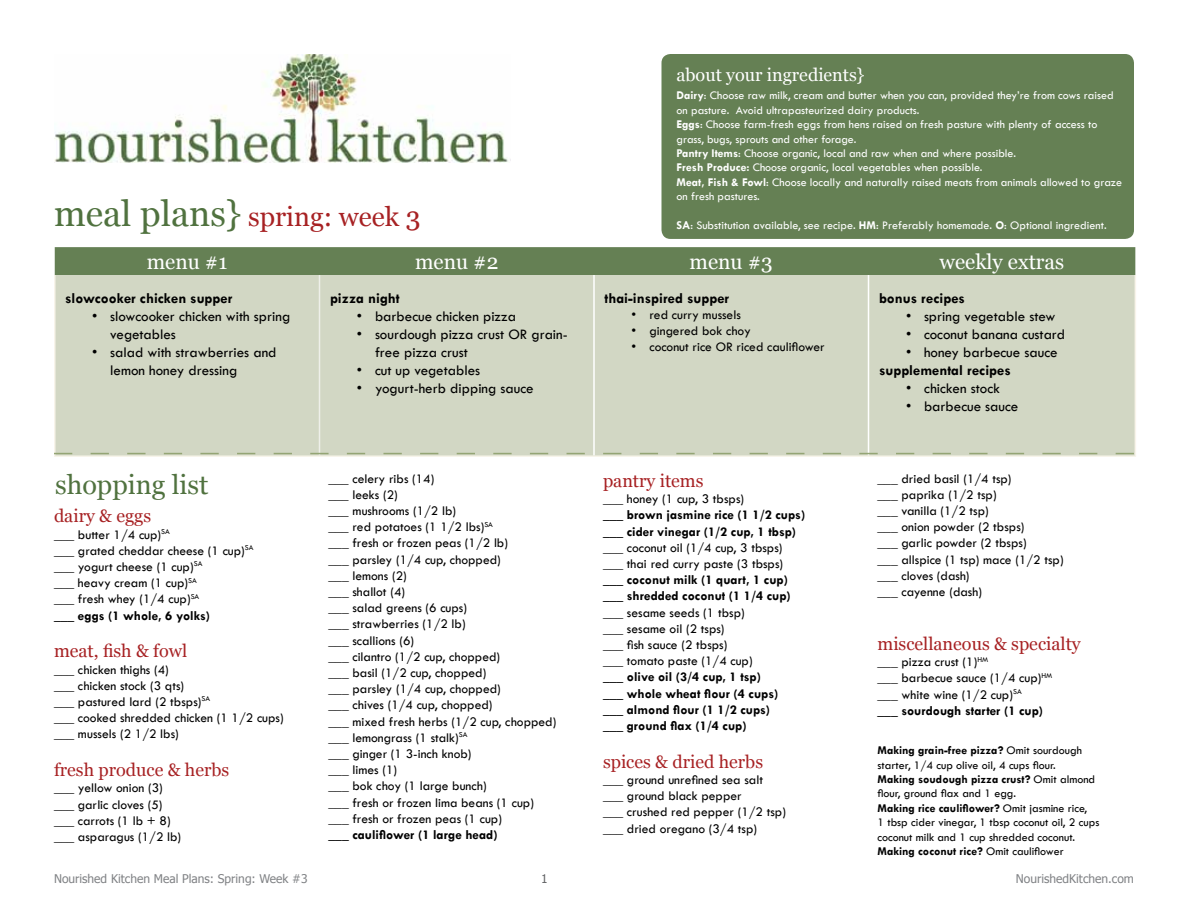
<style>
.page{position:relative;width:1188px;height:918px;background:#fff}
.page>*{position:absolute;margin:0;border:0;box-sizing:border-box;transform-origin:0 0}
.t1{font:27px "Georgia";color:#a72123}
.t2{font:27px "Georgia";color:#50723f}
.t3{font:21px "Georgia";color:#fff}
.t4{font:18px "Georgia";color:#a72123}
.t5{font:18px "Georgia";color:#fff}
.t6{font:15px/18px "Tw Cen";color:#000}
.t7{font:700 15px "Tw Cen";color:#000}
.t8{font:13.5px/16.2px "Tw Cen";color:#000}
.t9{font:700 13.5px/16.2px "Tw Cen";color:#000}
.t10{font:12px/14.4px "Tw Cen";color:#fff}
.t11{font:12px/14.4px "Tw Cen";color:#000}
.t12{font:12px "Tahoma";color:#808285}
.t13{font:12px "Tahoma";color:#636466}
.s1{font-weight:700}
.s2{font-size:36px;color:#50723f}
</style>
<div class="page">
<div style="left:55px;top:247px;width:1080px;height:28px;background:#658054"></div>
<div style="left:56px;top:275px;width:1079px;height:180px;background:#d2d7c4"></div>
<hr style="left:319px;top:275px;width:1px;height:180px;background:#eeefe9">
<hr style="left:593px;top:275px;width:2px;height:180px;background:#fff">
<hr style="left:868px;top:275px;width:1px;height:180px;background:#fff">
<hr style="left:54px;top:275px;width:2px;height:180px;background:#f8f4ea">
<hr style="left:1135px;top:275px;width:1px;height:180px;background:#f8f4ea">
<hr style="left:54px;top:455px;width:266px;height:2px;background:#f8f4ea">
<hr style="left:320px;top:455px;width:274px;height:2px;background:#f8f4ea">
<hr style="left:594px;top:455px;width:274px;height:2px;background:#f8f4ea">
<hr style="left:868px;top:455px;width:268px;height:2px;background:#f8f4ea">
<svg style="left:54px;top:453px;width:1080px;height:1px"></svg>
<img style="left:54px;top:54px;width:457px;height:109px">
<div style="left:662px;top:54px;width:472px;height:185px;background:#658054;border-radius:9px"></div>
<h3 class="t5" style="left:676px;top:63px;width:190px">about your ingredients}</h3>
<p class="t10" style="left:676px;top:88px;width:447px"><span class="s1">Dairy</span>: Choose raw milk, cream and butter when you can, provided they’re from cows raised on pasture. Avoid ultrapasteurized dairy products.<br><span class="s1">Eggs</span>: Choose farm-fresh eggs from hens raised on fresh pasture with plenty of access to grass, bugs, sprouts and other forage.<br><span class="s1">Pantry Items</span>: Choose organic, local and raw when and where possible.<br><span class="s1">Fresh Produce:</span> Choose organic, local vegetables when possible.<br><span class="s1">Meat, Fish &amp; Fowl</span>: Choose locally and naturally raised meats from animals allowed to graze on fresh pastures.</p>
<p class="t10" style="left:676px;top:218px;width:432px"><span class="s1">SA</span>: Substitution available, see recipe. <span class="s1">HM</span>: Preferably homemade. <span class="s1">O</span>: Optional ingredient.</p>
<h1 class="t1" style="left:54px;top:200px;width:368px"><span class="s2">meal plans}</span> spring: week 3</h1>
<h2 class="t3" style="left:147px;top:249px;width:82px">menu #1</h2>
<h2 class="t3" style="left:415px;top:249px;width:85px">menu #2</h2>
<h2 class="t3" style="left:690px;top:249px;width:85px">menu #3</h2>
<h2 class="t3" style="left:940px;top:249px;width:126px">weekly extras</h2>
<p class="t7" style="left:65px;top:289px;width:169px">slowcooker chicken supper</p>
<p class="t6" style="left:110px;top:307px;width:182px;text-indent:-18px">• slowcooker chicken with spring vegetables</p>
<p class="t6" style="left:110px;top:343px;width:168px;text-indent:-18px">• salad with strawberries and lemon honey dressing</p>
<p class="t7" style="left:330px;top:289px;width:71px">pizza night</p>
<p class="t6" style="left:357px;top:307px;width:161px">• barbecue chicken pizza</p>
<p class="t6" style="left:375px;top:325px;width:194px;text-indent:-18px">• sourdough pizza crust OR grain&shy;free pizza crust</p>
<p class="t6" style="left:357px;top:361px;width:125px">• cut up vegetables</p>
<p class="t6" style="left:357px;top:379px;width:178px">• yogurt-herb dipping sauce</p>
<p class="t7" style="left:604px;top:289px;width:126px">thai-inspired supper</p>
<p class="t8" style="left:632px;top:306px;width:111px">• red curry mussels</p>
<p class="t8" style="left:632px;top:323px;width:121px">• gingered bok choy</p>
<p class="t8" style="left:632px;top:339px;width:195px">• coconut rice OR riced cauliflower</p>
<p class="t7" style="left:879px;top:289px;width:87px">bonus recipes</p>
<p class="t6" style="left:906px;top:307px;width:151px">• spring vegetable stew</p>
<p class="t6" style="left:906px;top:325px;width:161px">• coconut banana custard</p>
<p class="t6" style="left:906px;top:343px;width:153px">• honey barbecue sauce</p>
<p class="t7" style="left:879px;top:361px;width:133px">supplemental recipes</p>
<p class="t6" style="left:906px;top:379px;width:95px">• chicken stock</p>
<p class="t6" style="left:906px;top:397px;width:114px">• barbecue sauce</p>
<h1 class="t2" style="left:55px;top:468px;width:155px">shopping list</h1>
<h3 class="t4" style="left:54px;top:505px;width:99px">dairy &amp; eggs</h3>
<p class="t8" style="left:54px;top:526px;width:201px">___ butter 1/4 cup)<sup>SA<br></sup>___ grated cheddar cheese (1 cup)<sup>SA </sup>___ yogurt cheese (1 cup)<sup>SA<br></sup>___ heavy cream (1 cup)<sup>SA<br></sup>___ fresh whey (1/4 cup)<sup>SA<br></sup><span class="s1">___ eggs (1 whole, 6 yolks)</span></p>
<h3 class="t4" style="left:54px;top:640px;width:135px">meat, fish &amp; fowl</h3>
<p class="t8" style="left:54px;top:661px;width:231px">___ chicken thighs (4)<br>___ chicken stock (3 qts)<br>___ pastured lard (2 tbsps)<sup>SA<br></sup>___ cooked shredded chicken (1 1/2 cups) ___ mussels (2 1/2 lbs)</p>
<h3 class="t4" style="left:54px;top:759px;width:177px">fresh produce &amp; herbs</h3>
<p class="t8" style="left:54px;top:780px;width:129px">___ yellow onion (3) ___ garlic cloves (5) ___ carrots (1 lb + 8) ___ asparagus (1/2 lb)</p>
<p class="t8" style="left:328px;top:470px;width:229px">___ celery ribs (14)<br>___ leeks (2)<br>___ mushrooms (1/2 lb)<br>___ red potatoes (1 1/2 lbs)<sup>SA<br></sup>___ fresh or frozen peas (1/2 lb)<br>___ parsley (1/4 cup, chopped)<br>___ lemons (2)<br>___ shallot (4)<br>___ salad greens (6 cups)<br>___ strawberries (1/2 lb)<br>___ scallions (6)<br>___ cilantro (1/2 cup, chopped)<br>___ basil (1/2 cup, chopped)<br>___ parsley (1/4 cup, chopped)<br>___ chives (1/4 cup, chopped)<br>___ mixed fresh herbs (1/2 cup, chopped) ___ lemongrass (1 stalk)<sup>SA<br></sup>___ ginger (1 3-inch knob)<br>___ limes (1)<br>___ bok choy (1 large bunch)<br>___ fresh or frozen lima beans (1 cup) ___ fresh or frozen peas (1 cup)</p>
<p class="t9" style="left:328px;top:826px;width:171px">___ cauliflower (1 large head)</p>
<h3 class="t4" style="left:603px;top:470px;width:102px">pantry items</h3>
<p class="t8" style="left:603px;top:491px;width:143px">___ honey (1 cup, 3 tbsps)</p>
<p class="t9" style="left:603px;top:507px;width:204px">___ brown jasmine rice (1 1/2 cups) ___ cider vinegar (1/2 cup, 1 tbsp)</p>
<p class="t8" style="left:603px;top:539px;width:182px">___ coconut oil (1/4 cup, 3 tbsps) ___ thai red curry paste (3 tbsps)</p>
<p class="t9" style="left:603px;top:571px;width:189px">___ coconut milk (1 quart, 1 cup) ___ shredded coconut (1 1/4 cup)</p>
<p class="t8" style="left:603px;top:604px;width:151px">___ sesame seeds (1 tbsp) ___ sesame oil (2 tsps)<br>___ fish sauce (2 tbsps)<br>___ tomato paste (1/4 cup)</p>
<p class="t9" style="left:603px;top:669px;width:177px">___ olive oil (3/4 cup, 1 tsp) ___ whole wheat flour (4 cups) ___ almond flour (1 1/2 cups) ___ ground flax (1/4 cup)</p>
<h3 class="t4" style="left:603px;top:751px;width:162px">spices &amp; dried herbs</h3>
<p class="t8" style="left:603px;top:771px;width:184px">___ ground unrefined sea salt ___ ground black pepper<br>___ crushed red pepper (1/2 tsp) ___ dried oregano (3/4 tsp)</p>
<p class="t8" style="left:878px;top:470px;width:188px">___ dried basil (1/4 tsp)<br>___ paprika (1/2 tsp)<br>___ vanilla (1/2 tsp)<br>___ onion powder (2 tbsps)<br>___ garlic powder (2 tbsps)<br>___ allspice (1 tsp) mace (1/2 tsp) ___ cloves (dash)<br>___ cayenne (dash)</p>
<h3 class="t4" style="left:878px;top:633px;width:205px">miscellaneous &amp; specialty</h3>
<p class="t8" style="left:878px;top:654px;width:176px">___ pizza crust (1)<sup>HM<br></sup>___ barbecue sauce (1/4 cup)<sup>HM </sup>___ white wine (1/2 cup)<sup>SA<br></sup><span class="s1">___ sourdough starter (1 cup)</span></p>
<p class="t11" style="left:878px;top:743px;width:223px"><span class="s1">Making grain-free pizza?</span> Omit sourdough starter, 1/4 cup olive oil, 4 cups flour.<br><span class="s1">Making soudough pizza crust?</span> Omit almond flour, ground flax and 1 egg.<br><span class="s1">Making rice cauliflower?</span> Omit jasmine rice,<br>1 tbsp cider vinegar, 1 tbsp coconut oil, 2 cups coconut milk and 1 cup shredded coconut.<br><span class="s1">Making coconut rice?</span> Omit cauliflower</p>
<p class="t12" style="left:54px;top:871px;width:255px">Nourished Kitchen Meal Plans: Spring: Week #3</p>
<p class="t13" style="left:541px;top:871px;width:8px">1</p>
<p class="t12" style="left:1016px;top:871px;width:120px">NourishedKitchen.com</p>
</div>
